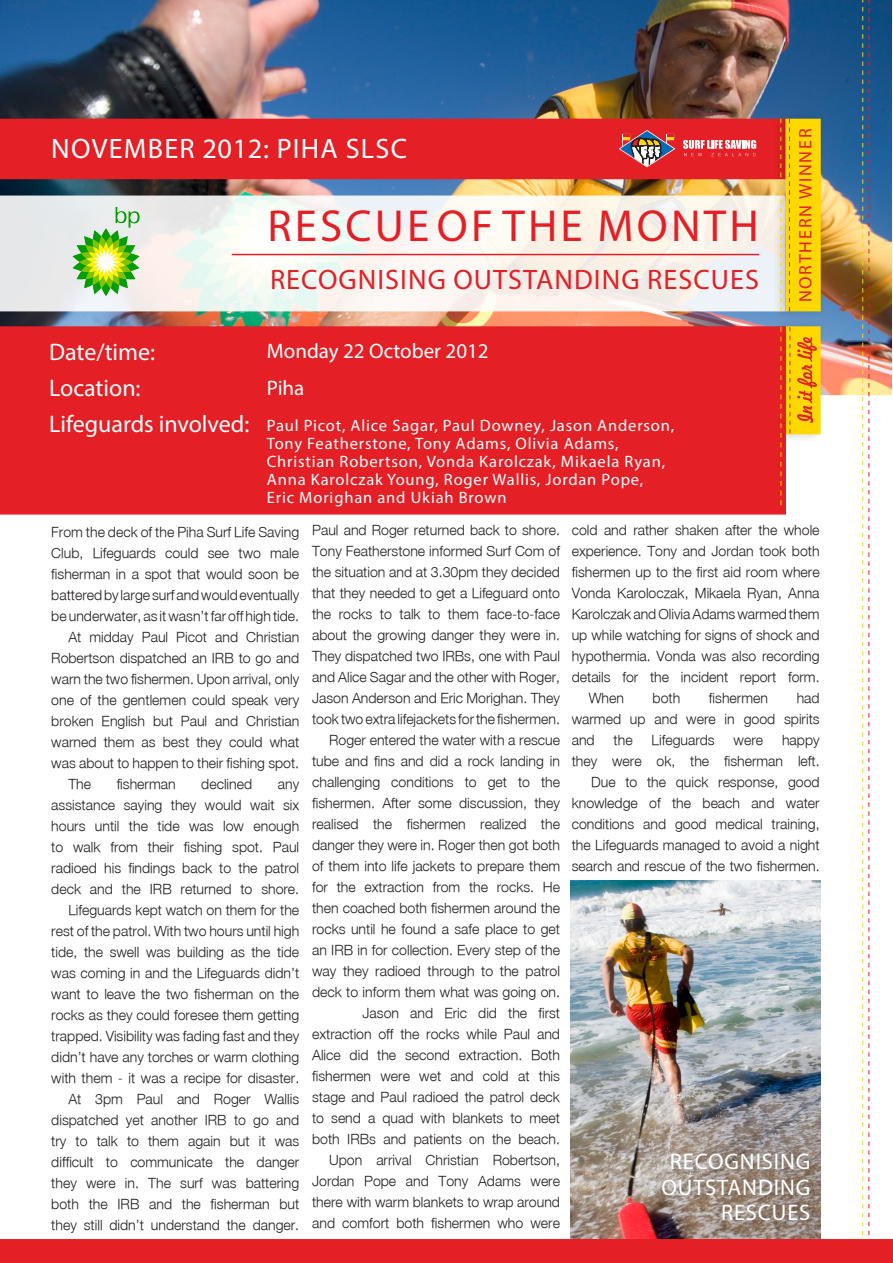
<style>
.page{position:relative;width:893px;height:1263px;background:#fff}
.page>*{position:absolute;margin:0;border:0;box-sizing:border-box;transform-origin:0 0}
.t1{font:45px "Myriad Pro";letter-spacing:.07em;color:#e41f25}
.t2{font:28.2px "Myriad Pro";letter-spacing:.04em;color:#e41f25}
.t3{font:28.2px "Myriad Pro";letter-spacing:.045em;color:#fff}
.Box_header{font:24px/36px "Myriad Pro";color:#fff}
.t4{font:22.5px/25.2px "Myriad Pro";letter-spacing:.04em;color:#fff;text-align:right}
.Box_header-2{font:21px "Myriad Pro";color:#fff}
.Box_header-3{font:18px "Myriad Pro";letter-spacing:.095em;color:#e41f25}
.Box_header-4{font:16.5px/18px "Myriad Pro";letter-spacing:.05em;color:#fff}
.Body_text{font:300 14.1px/21px "Helvetica Neue";color:#231f20;text-align:justify}
</style>
<div class="page">
<img style="left:0;top:0;width:893px;height:1263px">
<p class="t3" style="left:51px;top:131px;width:357px">NOVEMBER 2012: PIHA SLSC</p>
<p class="Box_header-3" style="left:794px;top:302px;width:175px;rotate:-90deg">NORTHERN WINNER</p>
<p class="t1" style="left:267px;top:198px;width:493px">RESCUE OF THE MONTH</p>
<p class="t2" style="left:270px;top:262px;width:490px">RECOGNISING OUTSTANDING RESCUES</p>
<p class="Box_header" style="left:49px;top:334px;width:108px">Date/time:<br>Location:</p>
<p class="Box_header" style="left:49px;top:406px;width:202px">Lifeguards involved:</p>
<p class="Box_header-2" style="left:267px;top:338px;width:223px">Monday 22 October 2012</p>
<p class="Box_header-2" style="left:267px;top:374px;width:39px">Piha</p>
<p class="Box_header-4" style="left:267px;top:416px;width:409px">Paul Picot, Alice Sagar, Paul Downey, Jason Anderson,<br>Tony Featherstone, Tony Adams, Olivia Adams,</p>
<p class="Box_header-4" style="left:267px;top:452px;width:400px">Christian Robertson, Vonda Karolczak, Mikaela Ryan,</p>
<p class="Box_header-4" style="left:267px;top:470px;width:378px">Anna Karolczak Young, Roger Wallis, Jordan Pope,</p>
<p class="Box_header-4" style="left:267px;top:488px;width:241px">Eric Morighan and Ukiah Brown</p>
<p class="Body_text" style="left:51px;top:521px;width:249px">From the deck of the Piha Surf Life Saving Club, Lifeguards could see two male fisherman in a spot that would soon be battered by large surf and would eventually be underwater, as it wasn’t far off high tide.</p>
<p class="Body_text" style="left:51px;top:626px;width:249px;text-indent:17px">At midday Paul Picot and Christian Robertson dispatched an IRB to go and warn the two fishermen. Upon arrival, only one of the gentlemen could speak very broken English but Paul and Christian warned them as best they could what was about to happen to their fishing spot.</p>
<p class="Body_text" style="left:68px;top:773px;width:24px">The</p>
<p class="Body_text" style="left:117px;top:773px;width:61px">fisherman</p>
<p class="Body_text" style="left:201px;top:773px;width:52px">declined</p>
<p class="Body_text" style="left:51px;top:773px;width:249px;text-indent:226px">any assistance saying they would wait six hours until the tide was low enough to walk from their fishing spot. Paul radioed his findings back to the patrol deck and the IRB returned to shore.</p>
<p class="Body_text" style="left:51px;top:899px;width:249px;text-indent:17px">Lifeguards kept watch on them for the rest of the patrol. With two hours until high tide, the swell was building as the tide was coming in and the Lifeguards didn’t want to leave the two fisherman on the rocks as they could foresee them getting trapped. Visibility was fading fast and they didn’t have any torches or warm clothing with them - it was a recipe for disaster.</p>
<p class="Body_text" style="left:51px;top:1088px;width:249px;text-indent:17px">At 3pm Paul and Roger Wallis dispatched yet another IRB to go and try to talk to them again but it was difficult to communicate the danger they were in. The surf was battering both the IRB and the fisherman but they still didn’t understand the danger.</p>
<p class="Body_text" style="left:312px;top:519px;width:249px">Paul and Roger returned back to shore.</p>
<p class="Body_text" style="left:312px;top:540px;width:249px">Tony Featherstone informed Surf Com of the situation and at 3.30pm they decided that they needed to get a Lifeguard onto the rocks to talk to them face-to-face about the growing danger they were in.<br>They dispatched two IRBs, one with Paul and Alice Sagar and the other with Roger, Jason Anderson and Eric Morighan. They took two extra lifejackets for the fishermen.</p>
<p class="Body_text" style="left:312px;top:729px;width:249px;text-indent:17px">Roger entered the water with a rescue tube and fins and did a rock landing in challenging conditions to get to the fishermen. After some discussion, they realised the fishermen realized the danger they were in. Roger then got both of them into life jackets to prepare them for the extraction from the rocks. He then coached both fishermen around the rocks until he found a safe place to get an IRB in for collection. Every step of the way they radioed through to the patrol deck to inform them what was going on.</p>
<p class="Body_text" style="left:312px;top:1002px;width:249px;text-indent:50px">Jason and Eric did the first extraction off the rocks while Paul and Alice did the second extraction. Both fishermen were wet and cold at this stage and Paul radioed the patrol deck to send a quad with blankets to meet both IRBs and patients on the beach.</p>
<p class="Body_text" style="left:312px;top:1149px;width:249px;text-indent:17px">Upon arrival Christian Robertson, Jordan Pope and Tony Adams were there with warm blankets to wrap around and comfort both fishermen who were</p>
<p class="Body_text" style="left:572px;top:519px;width:249px">cold and rather shaken after the whole</p>
<p class="Body_text" style="left:572px;top:540px;width:249px">experience. Tony and Jordan took both</p>
<p class="Body_text" style="left:572px;top:561px;width:249px">fishermen up to the first aid room where<br>Vonda Karoloczak, Mikaela Ryan, Anna</p>
<p class="Body_text" style="left:572px;top:603px;width:249px">Karolczak and Olivia Adams warmed them up while watching for signs of shock and hypothermia. Vonda was also recording details for the incident report form.</p>
<p class="Body_text" style="left:589px;top:687px;width:37px">When</p>
<p class="Body_text" style="left:653px;top:687px;width:29px">both</p>
<p class="Body_text" style="left:709px;top:687px;width:61px">fishermen</p>
<p class="Body_text" style="left:572px;top:687px;width:249px;text-indent:225px">had warmed up and were in good spirits and</p>
<p class="Body_text" style="left:572px;top:729px;width:249px;text-align:right">happy<br>they were ok, the fisherman left.</p>
<p class="Body_text" style="left:572px;top:771px;width:249px;text-indent:19px">Due to the quick response, good knowledge of the beach and water conditions and good medical training, the Lifeguards managed to avoid a night search and rescue of the two fishermen.</p>
<p class="Body_text" style="left:614px;top:729px;width:21px">the</p>
<p class="Body_text" style="left:651px;top:729px;width:65px">Lifeguards</p>
<p class="Body_text" style="left:734px;top:729px;width:31px">were</p>
<p class="t4" style="left:661px;top:1149px;width:150px">RECOGNISING<br>OUTSTANDING<br>RESCUES</p>
</div>
